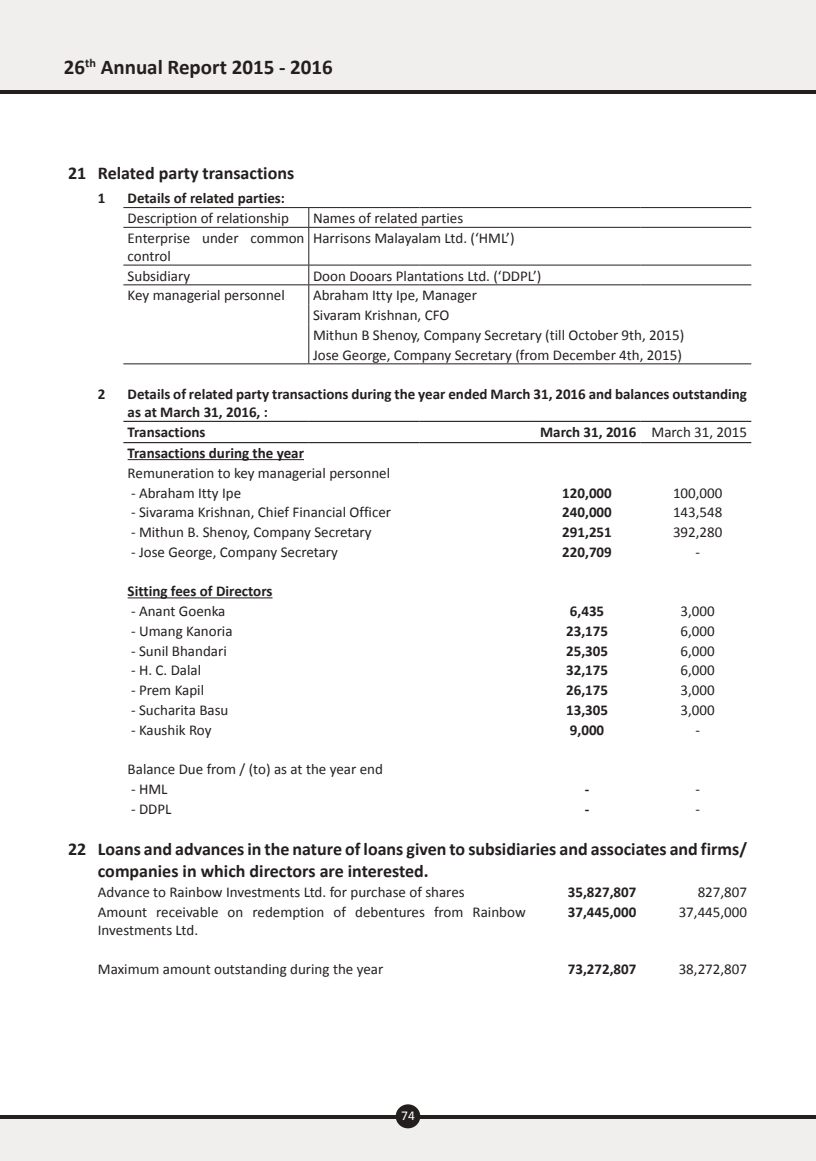
<style>
.page{position:relative;width:816px;height:1161px;background:#fff}
.page>*{position:absolute;margin:0;border:0;box-sizing:border-box;transform-origin:0 0}
.t1{font:700 21px "Calibri";color:#241f1f}
.t2{font:700 18px/21.6px "Calibri";color:#241f1f}
.t3{font:15px/19.8px "Calibri";color:#241f1f}
.t4{font:700 15px/18px "Calibri";color:#241f1f}
.t5{font:13.5px "Calibri";color:#fff}
.s1{font-weight:400}
</style>
<div class="page">
<div style="left:0;top:0;width:815px;height:90px;background:#f0efee"></div>
<hr style="left:0;top:90px;width:815px;height:4px;background:#241f1f">
<div style="left:0;top:1118px;width:815px;height:43px;background:#f0efee"></div>
<hr style="left:0;top:1115px;width:815px;height:3px;background:#241f1f">
<div style="left:395px;top:1104px;width:25px;height:24px;background:#241f1f;border-radius:50%"></div>
<hr style="left:123px;top:207px;width:186px;height:1px;background:#241f1f">
<hr style="left:309px;top:207px;width:110px;height:1px;background:#241f1f">
<svg style="left:308px;top:208px;width:1px;height:19px"></svg>
<hr style="left:419px;top:207px;width:111px;height:1px;background:#241f1f">
<hr style="left:530px;top:207px;width:110px;height:1px;background:#241f1f">
<hr style="left:640px;top:207px;width:111px;height:1px;background:#241f1f">
<hr style="left:308px;top:228px;width:1px;height:37px;background:#241f1f">
<svg style="left:308px;top:266px;width:1px;height:97px"></svg>
<hr style="left:123px;top:363px;width:186px;height:1px;background:#241f1f">
<hr style="left:309px;top:363px;width:110px;height:1px;background:#241f1f">
<hr style="left:419px;top:363px;width:111px;height:1px;background:#241f1f">
<hr style="left:530px;top:363px;width:110px;height:1px;background:#241f1f">
<hr style="left:640px;top:363px;width:111px;height:1px;background:#241f1f">
<hr style="left:123px;top:227px;width:186px;height:1px;background:#241f1f">
<hr style="left:309px;top:227px;width:110px;height:1px;background:#241f1f">
<hr style="left:419px;top:227px;width:111px;height:1px;background:#241f1f">
<hr style="left:530px;top:227px;width:110px;height:1px;background:#241f1f">
<hr style="left:640px;top:227px;width:111px;height:1px;background:#241f1f">
<hr style="left:123px;top:265px;width:186px;height:1px;background:#241f1f">
<hr style="left:309px;top:265px;width:110px;height:1px;background:#241f1f">
<hr style="left:419px;top:265px;width:111px;height:1px;background:#241f1f">
<hr style="left:530px;top:265px;width:110px;height:1px;background:#241f1f">
<hr style="left:640px;top:265px;width:111px;height:1px;background:#241f1f">
<hr style="left:123px;top:284px;width:186px;height:1px;background:#241f1f">
<hr style="left:309px;top:284px;width:110px;height:1px;background:#241f1f">
<hr style="left:419px;top:284px;width:111px;height:1px;background:#241f1f">
<hr style="left:530px;top:284px;width:110px;height:1px;background:#241f1f">
<hr style="left:640px;top:284px;width:111px;height:1px;background:#241f1f">
<hr style="left:123px;top:421px;width:186px;height:1px;background:#241f1f">
<hr style="left:309px;top:421px;width:110px;height:1px;background:#241f1f">
<hr style="left:419px;top:421px;width:111px;height:1px;background:#241f1f">
<hr style="left:530px;top:421px;width:110px;height:1px;background:#241f1f">
<hr style="left:640px;top:421px;width:111px;height:1px;background:#241f1f">
<hr style="left:123px;top:442px;width:186px;height:1px;background:#241f1f">
<hr style="left:309px;top:442px;width:110px;height:1px;background:#241f1f">
<hr style="left:419px;top:442px;width:111px;height:1px;background:#241f1f">
<hr style="left:530px;top:442px;width:110px;height:1px;background:#241f1f">
<hr style="left:640px;top:442px;width:111px;height:1px;background:#241f1f">
<hr style="left:128px;top:459px;width:176px;height:1px;background:#241f1f">
<hr style="left:128px;top:598px;width:144px;height:1px;background:#241f1f">
<h1 class="t1" style="left:64px;top:54px;width:270px">26<sup>th</sup> Annual Report 2015 - 2016</h1>
<p class="t2" style="left:68px;top:163px;width:228px">21 Related party transactions</p>
<p class="t4" style="left:98px;top:189px;width:9px">1</p>
<p class="t4" style="left:128px;top:189px;width:159px">Details of related parties:</p>
<p class="t3" style="left:128px;top:208px;width:163px">Description of relationship</p>
<p class="t3" style="left:313px;top:208px;width:152px">Names of related parties</p>
<p class="t3" style="left:128px;top:229px;width:178px;line-height:18px">Enterprise under common control</p>
<p class="t3" style="left:313px;top:228px;width:203px">Harrisons Malayalam Ltd. (‘HML’)</p>
<p class="t3" style="left:128px;top:266px;width:64px">Subsidiary</p>
<p class="t3" style="left:313px;top:266px;width:230px">Doon Dooars Plantations Ltd. (‘DDPL’)</p>
<p class="t3" style="left:128px;top:286px;width:159px">Key managerial personnel</p>
<p class="t3" style="left:313px;top:286px;width:372px">Abraham Itty Ipe, Manager<br>Sivaram Krishnan, CFO<br>Mithun B Shenoy, Company Secretary (till October 9th, 2015)<br>Jose George, Company Secretary (from December 4th, 2015)</p>
<p class="t4" style="left:98px;top:385px;width:9px">2</p>
<p class="t4" style="left:128px;top:385px;width:620px">Details of related party transactions during the year ended March 31, 2016 and balances outstanding as at March 31, 2016, :</p>
<p class="t4" style="left:128px;top:423px;width:79px">Transactions</p>
<p class="t4" style="left:540px;top:423px;width:208px">March 31, 2016 <span class="s1">March 31, 2015</span></p>
<p class="t4" style="left:128px;top:444px;width:178px">Transactions during the year</p>
<p class="t3" style="left:128px;top:463px;width:264px">Remuneration to key managerial personnel</p>
<p class="t3" style="left:131px;top:483px;width:112px">- Abraham Itty Ipe</p>
<p class="t4" style="left:562px;top:484px;width:51px">120,000</p>
<p class="t3" style="left:673px;top:483px;width:51px">100,000</p>
<p class="t3" style="left:131px;top:503px;width:261px">- Sivarama Krishnan, Chief Financial Officer</p>
<p class="t4" style="left:562px;top:503px;width:51px">240,000</p>
<p class="t3" style="left:673px;top:503px;width:51px">143,548</p>
<p class="t3" style="left:131px;top:522px;width:242px">- Mithun B. Shenoy, Company Secretary</p>
<p class="t4" style="left:562px;top:523px;width:51px">291,251</p>
<p class="t3" style="left:673px;top:522px;width:51px">392,280</p>
<p class="t3" style="left:131px;top:542px;width:208px">- Jose George, Company Secretary</p>
<p class="t4" style="left:562px;top:543px;width:51px">220,709</p>
<p class="t3" style="left:695px;top:542px;width:6px">-</p>
<p class="t4" style="left:128px;top:582px;width:146px">Sitting fees of Directors</p>
<p class="t3" style="left:131px;top:601px;width:96px">- Anant Goenka</p>
<p class="t4" style="left:569px;top:602px;width:36px">6,435</p>
<p class="t3" style="left:680px;top:601px;width:36px">3,000</p>
<p class="t3" style="left:131px;top:621px;width:103px">- Umang Kanoria</p>
<p class="t4" style="left:566px;top:622px;width:43px">23,175</p>
<p class="t3" style="left:680px;top:621px;width:36px">6,000</p>
<p class="t3" style="left:131px;top:641px;width:97px">- Sunil Bhandari</p>
<p class="t4" style="left:566px;top:642px;width:43px">25,305</p>
<p class="t3" style="left:680px;top:641px;width:36px">6,000</p>
<p class="t3" style="left:131px;top:661px;width:72px">- H. C. Dalal</p>
<p class="t4" style="left:566px;top:661px;width:43px">32,175</p>
<p class="t3" style="left:680px;top:661px;width:36px">6,000</p>
<p class="t3" style="left:131px;top:680px;width:75px">- Prem Kapil</p>
<p class="t4" style="left:566px;top:681px;width:43px">26,175</p>
<p class="t3" style="left:680px;top:680px;width:36px">3,000</p>
<p class="t3" style="left:131px;top:700px;width:99px">- Sucharita Basu</p>
<p class="t4" style="left:566px;top:701px;width:43px">13,305</p>
<p class="t3" style="left:680px;top:700px;width:36px">3,000</p>
<p class="t3" style="left:131px;top:720px;width:82px">- Kaushik Roy</p>
<p class="t4" style="left:569px;top:721px;width:36px">9,000</p>
<p class="t3" style="left:695px;top:720px;width:6px">-</p>
<p class="t3" style="left:128px;top:759px;width:257px">Balance Due from / (to) as at the year end</p>
<p class="t3" style="left:131px;top:779px;width:38px">- HML</p>
<p class="t4" style="left:584px;top:780px;width:6px">-</p>
<p class="t3" style="left:695px;top:779px;width:6px">-</p>
<p class="t3" style="left:131px;top:799px;width:42px">- DDPL</p>
<p class="t4" style="left:584px;top:800px;width:6px">-</p>
<p class="t3" style="left:695px;top:799px;width:6px">-</p>
<p class="t2" style="left:98px;top:839px;width:650px;text-indent:-30px">22 Loans and advances in the nature of loans given to subsidiaries and associates and firms/ companies in which directors are interested.</p>
<p class="t3" style="left:98px;top:882px;width:368px">Advance to Rainbow Investments Ltd. for purchase of shares</p>
<p class="t4" style="left:567px;top:883px;width:70px">35,827,807</p>
<p class="t3" style="left:697px;top:882px;width:51px">827,807</p>
<p class="t3" style="left:98px;top:903px;width:429px;line-height:18px">Amount receivable on redemption of debentures from Rainbow<br>Investments Ltd.</p>
<p class="t4" style="left:567px;top:903px;width:70px">37,445,000</p>
<p class="t3" style="left:678px;top:902px;width:70px">37,445,000</p>
<p class="t3" style="left:98px;top:959px;width:287px">Maximum amount outstanding during the year</p>
<p class="t4" style="left:567px;top:960px;width:70px">73,272,807</p>
<p class="t3" style="left:678px;top:959px;width:70px">38,272,807</p>
<p class="t5" style="left:401px;top:1107px;width:15px">74</p>
</div>
